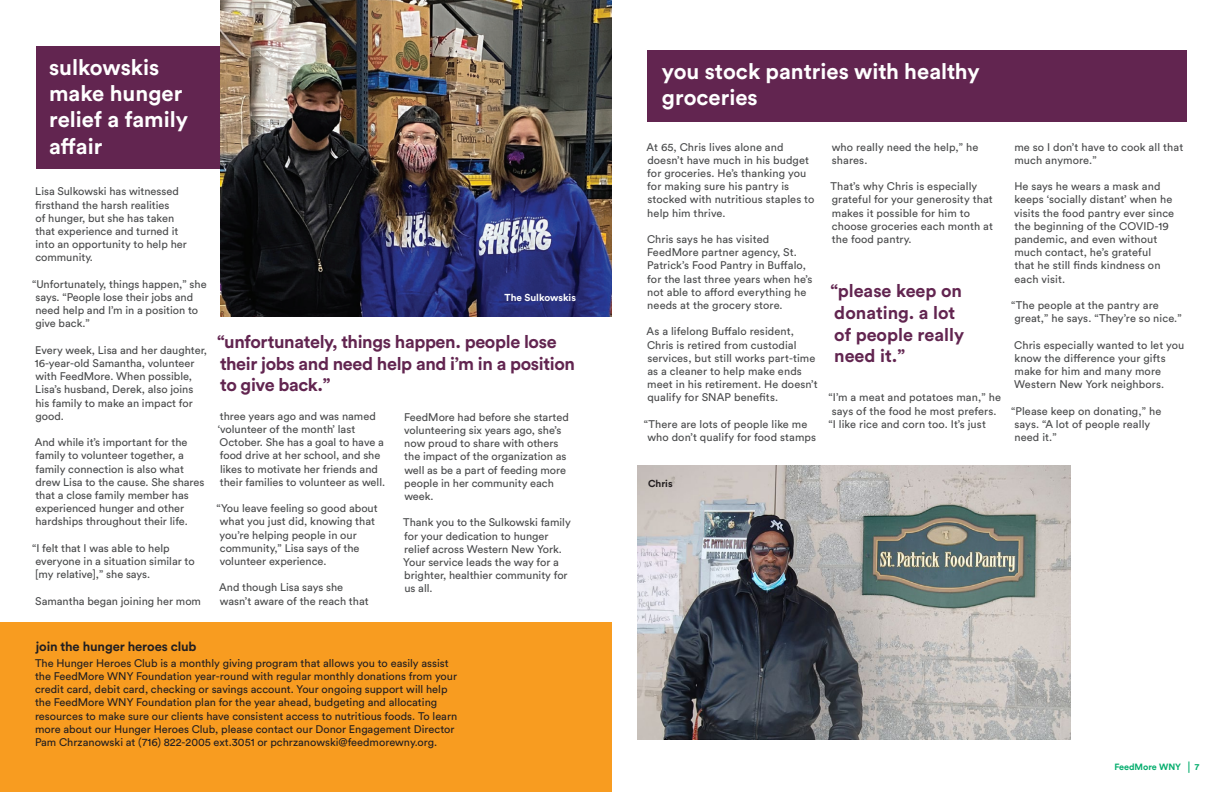
<style>
.page{position:relative;width:1224px;height:792px;background:#fff}
.page>*{position:absolute;margin:0;border:0;box-sizing:border-box;transform-origin:0 0}
.t1{font:700 22px/26.4px "Circular Std";color:#fff}
.t2{font:700 18px/21.6px "Circular Std";letter-spacing:-.02em;color:#622550}
.t3{font:700 18px/21.6px "Circular Std";color:#622550}
.t4{font:700 13px "Circular Std";letter-spacing:-.01em;color:#231f20}
.t5{font:11px/13.2px "Circular Std";color:#494a4b}
.t6{font:11px/13.2px "Circular Std";color:#231f20}
.t7{font:700 10px "Circular Std";color:#fff}
.t8{font:700 10px "Circular Std";color:#231f20}
.t9{font:700 9px "Circular Std";color:#06ae6e}
.s1{font-size:11.7px}
</style>
<div class="page">
<div style="left:36px;top:46px;width:201px;height:122px;background:#622550"></div>
<div style="left:647px;top:50px;width:539px;height:72px;background:#622550"></div>
<div style="left:0;top:622px;width:612px;height:170px;background:#f89c20"></div>
<img style="left:638px;top:466px;width:433px;height:273px">
<img style="left:220px;top:0;width:392px;height:316px">
<h1 class="t1" style="left:49px;top:53px;width:141px">sulkowskis make hunger relief a family affair</h1>
<h1 class="t1" style="left:662px;top:57px;width:319px">you stock pantries with healthy groceries</h1>
<p class="t5" style="left:647px;top:140px;width:169px">At 65, Chris lives alone and doesn’t have much in his budget for groceries. He’s thanking you for making sure his pantry is stocked with nutritious staples to help him thrive.</p>
<p class="t5" style="left:647px;top:232px;width:167px">Chris says he has visited<br>FeedMore partner agency, St.<br>Patrick’s Food Pantry in Buffalo, for the last three years when he’s not able to afford everything he needs at the grocery store.</p>
<p class="t5" style="left:647px;top:325px;width:173px">As a lifelong Buffalo resident,<br>Chris is retired from custodial services, but still works part-time as a cleaner to help make ends meet in his retirement. He doesn’t qualify for SNAP benefits.</p>
<p class="t5" style="left:647px;top:417px;width:170px;text-indent:-3px">“There are lots of people like me who don’t qualify for food stamps</p>
<p class="t5" style="left:832px;top:140px;width:148px">who really need the help,” he shares.</p>
<p class="t5" style="left:831px;top:180px;width:164px">That’s why Chris is especially grateful for your generosity that makes it possible for him to choose groceries each month at the food pantry.</p>
<p class="t5" style="left:35px;top:185px;width:153px">Lisa Sulkowski has witnessed firsthand the harsh realities<br>of hunger, but she has taken that experience and turned it into an opportunity to help her community.</p>
<p class="t5" style="left:35px;top:277px;width:173px;text-indent:-3px">“Unfortunately, things happen,” she says. “People lose their jobs and need help and I’m in a position to give back.”</p>
<p class="t5" style="left:35px;top:343px;width:174px">Every week, Lisa and her daughter,<br>16-year-old Samantha, volunteer with FeedMore. When possible,<br>Lisa’s husband, Derek, also joins his family to make an impact for good.</p>
<p class="t5" style="left:35px;top:436px;width:171px">And while it’s important for the family to volunteer together, a family connection is also what drew Lisa to the cause. She shares that a close family member has experienced hunger and other hardships throughout their life.</p>
<p class="t5" style="left:32px;top:541px;width:164px">“I felt that I was able to help everyone in a situation similar to [my relative],” she says.</p>
<p class="t5" style="left:35px;top:594px;width:167px">Samantha began joining her mom</p>
<h2 class="t3" style="left:830px;top:280px;width:135px">“please keep on donating. a lot of people really need it.”</h2>
<p class="t7" style="left:504px;top:291px;width:73px">The Sulkowskis</p>
<h2 class="t2" style="left:217px;top:331px;width:360px">“unfortunately, things happen. people lose their jobs and need help and i’m in a position to give back.”</h2>
<p class="t5" style="left:828px;top:391px;width:174px">“I’m a meat and potatoes man,” he</p>
<p class="t5" style="left:832px;top:404px;width:166px">says of the food he most prefers.</p>
<p class="t5" style="left:828px;top:417px;width:159px">“I like rice and corn too. It’s just</p>
<p class="t5" style="left:218px;top:409px;width:169px">three years ago and was named ‘volunteer of the month’ last<br>October. She has a goal to have a food drive at her school, and she likes to motivate her friends and their families to volunteer as well.</p>
<p class="t5" style="left:217px;top:502px;width:163px">“You leave feeling so good about what you just did, knowing that you’re helping people in our community,” Lisa says of the volunteer experience.</p>
<p class="t5" style="left:219px;top:581px;width:151px">And though Lisa says she wasn’t aware of the reach that</p>
<p class="t5" style="left:404px;top:410px;width:166px">FeedMore had before she started volunteering six years ago, she’s now proud to share with others the impact of the organization as well as be a part of feeding more people in her community each week.</p>
<p class="t5" style="left:403px;top:516px;width:169px">Thank you to the Sulkowski family for your dedication to hunger relief across Western New York.<br>Your service leads the way for a brighter, healthier community for us all.</p>
<p class="t8" style="left:648px;top:477px;width:26px">Chris</p>
<p class="t5" style="left:1014px;top:140px;width:170px">me so I don’t have to cook all that much anymore.”</p>
<p class="t5" style="left:1014px;top:180px;width:162px">He says he wears a mask and keeps ‘socially distant’ when he visits the food pantry ever since the beginning of the COVID-19 pandemic, and even without much contact, he’s grateful<br>that he still finds kindness on each visit.</p>
<p class="t5" style="left:1014px;top:298px;width:169px;text-indent:-3px">“The people at the pantry are great,” he says. “They’re so nice.”</p>
<p class="t5" style="left:1014px;top:338px;width:172px">Chris especially wanted to let you know the difference your gifts make for him and many more<br>Western New York neighbors.</p>
<p class="t5" style="left:1014px;top:404px;width:148px;text-indent:-3px">“Please keep on donating,” he says. “A lot of people really need it.”</p>
<p class="t4" style="left:36px;top:638px;width:162px">join the hunger heroes club</p>
<p class="t6" style="left:35px;top:656px;width:424px">The Hunger Heroes Club is a monthly giving program that allows you to easily assist the FeedMore WNY Foundation year-round with regular monthly donations from your credit card, debit card, checking or savings account. Your ongoing support will help the FeedMore WNY Foundation plan for the year ahead, budgeting and allocating resources to make sure our clients have consistent access to nutritious foods. To learn more about our Hunger Heroes Club, please contact our Donor Engagement Director Pam Chrzanowski at (716) 822-2005 ext.3051 or pchrzanowski@feedmorewny.org.</p>
<p class="t9" style="left:1114px;top:762px;width:86px">FeedMore WNY <span class="s1">|</span> 7</p>
</div>
